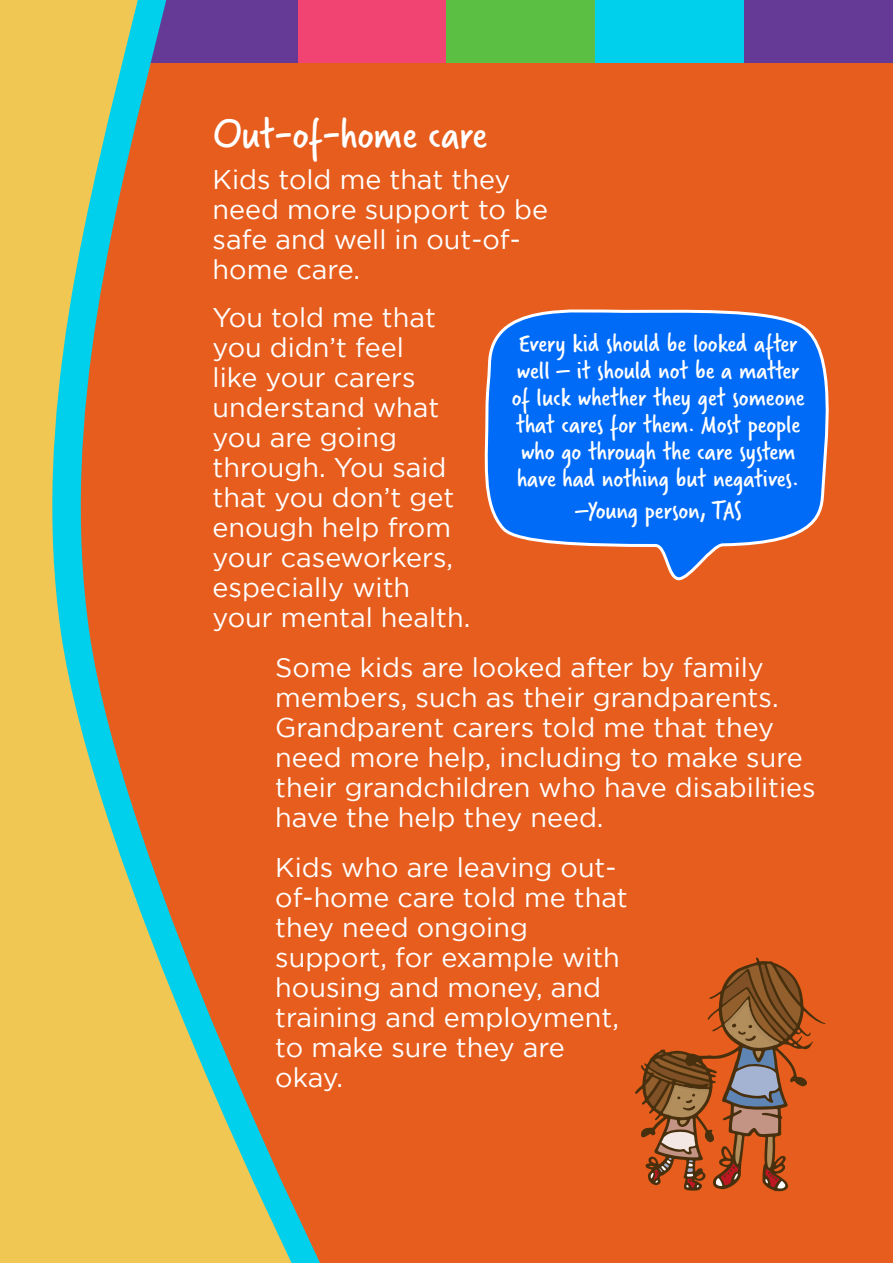
<style>
.page{position:relative;width:893px;height:1263px;background:#fff}
.page>*{position:absolute;margin:0;border:0;box-sizing:border-box;transform-origin:0 0}
.CF-Heading_2-White{font:45px "Verveine";color:#fff}
.Normal-White-18pt{font:27px/30px "Gotham";color:#fff}
.Quote-White{font:27px/27px "Verveine";color:#fff;text-align:center}
.s1{font-family:"Comic Sans MS";font-size:37.5px}
</style>
<div class="page">
<div style="left:298px;top:0;width:149px;height:64px;background:#f24472"></div>
<div style="left:446px;top:0;width:149px;height:64px;background:#5bbf43"></div>
<div style="left:595px;top:0;width:149px;height:64px;background:#00d0ec"></div>
<div style="left:744px;top:0;width:149px;height:64px;background:#653a96"></div>
<div style="left:0;top:64px;width:893px;height:1199px;background:#e65d1d"></div>
<svg style="left:0;top:0;width:302px;height:1263px"></svg>
<svg style="left:484px;top:309px;width:345px;height:272px"></svg>
<svg style="left:635px;top:957px;width:190px;height:234px"></svg>
<h2 class="CF-Heading_2-White" style="left:213px;top:103px;width:276px"><span class="s1">O</span>ut-of-home care</h2>
<p class="Normal-White-18pt" style="left:213px;top:164px;width:337px">Kids told me that they need more support to be safe and well in out-of&shy;home care.</p>
<p class="Normal-White-18pt" style="left:213px;top:302px;width:259px">You told me that you didn’t feel<br>like your carers understand what you are going through. You said that you don’t get enough help from your caseworkers, especially with your mental health.</p>
<p class="Quote-White" style="left:512px;top:330px;width:294px">Every kid should be looked after well – it should not be a matter of luck whether they get someone that cares for them. Most people who go through the care system have had nothing but negatives.</p>
<p class="Quote-White" style="left:575px;top:497px;width:168px">–Young person, TAS</p>
<p class="Normal-White-18pt" style="left:275px;top:652px;width:542px">Some kids are looked after by family members, such as their grandparents.<br>Grandparent carers told me that they need more help, including to make sure their grandchildren who have disabilities have the help they need.</p>
<p class="Normal-White-18pt" style="left:275px;top:851px;width:354px">Kids who are leaving out&shy;of-home care told me that they need ongoing support, for example with housing and money, and training and employment, to make sure they are okay.</p>
</div>
